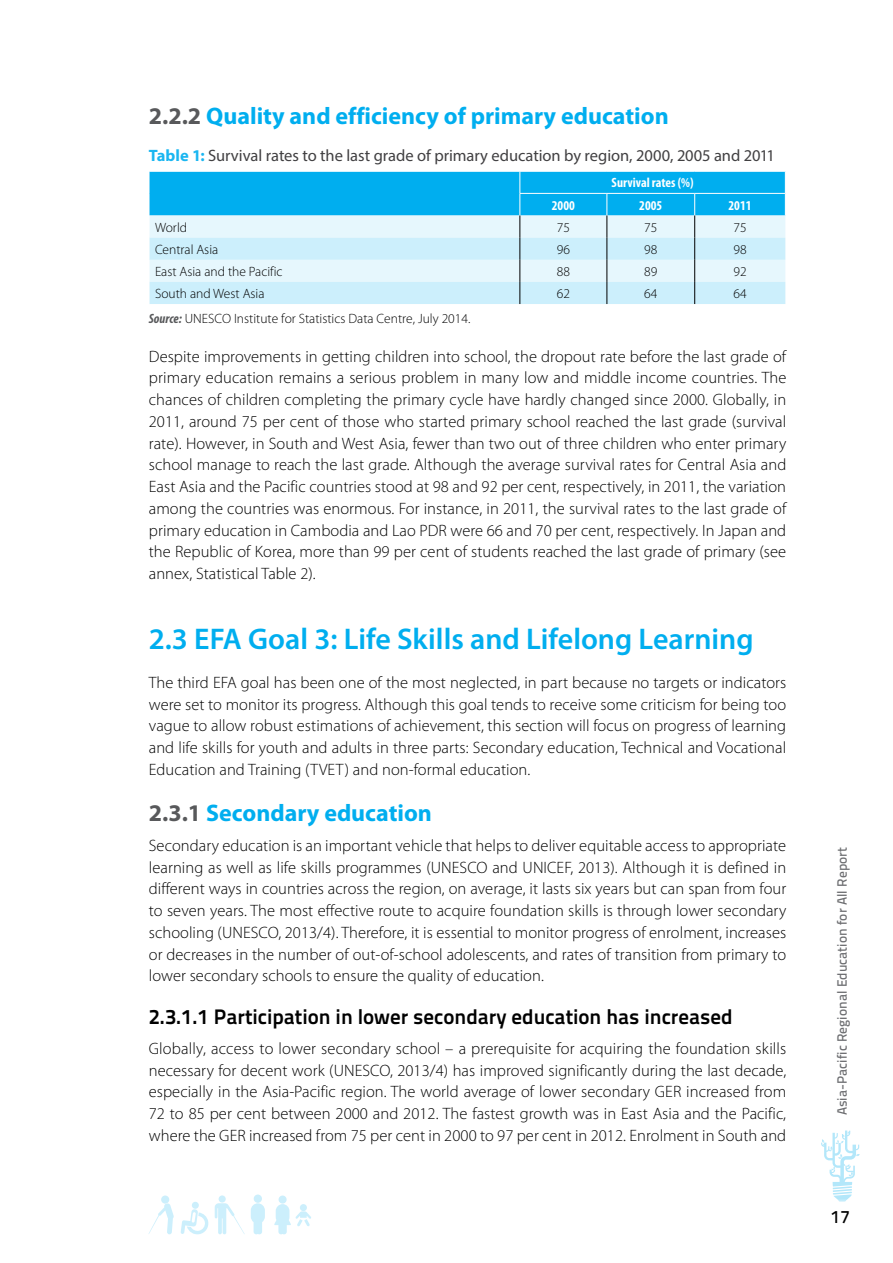
<style>
.page{position:relative;width:893px;height:1263px;background:#fff}
.page>*{position:absolute;margin:0;border:0;box-sizing:border-box;transform-origin:0 0}
.t1{font:600 30px "Myriad Pro";color:#00aeef}
.t2{font:700 24px "Myriad Pro";color:#00aeef}
.t3{font:21px "Titillium Text 25 L 800 wt";color:#000}
.t4{font:18px "Titillium Text 25 L 600 wt";color:#000}
.t5{font:300 16.5px/21.8px "Myriad Pro";letter-spacing:.005em;color:#000;text-align:justify}
.t6{font:16.5px "Myriad Pro";letter-spacing:-.005em;color:#414042}
.t7{font:300 13.5px "Myriad Pro";color:#000}
.t8{font:13.5px "Titillium Text 25 L 600 wt";letter-spacing:.005em;color:#6d6e71}
.t9{font:700 condensed 13.5px "Myriad Pro";color:#fff}
.s1{color:#58595b}
.s2{font-weight:700;color:#1ab6f1}
.s3{font-weight:700;font-style:italic;font-stretch:condensed;color:#58595b}
</style>
<div class="page">
<svg style="left:821px;top:1130px;width:39px;height:71px"></svg>
<svg style="left:251px;top:1203px;width:14px;height:31px"></svg>
<div style="left:254px;top:1194px;width:8px;height:9px;background:#cceffc;border-radius:50%"></div>
<div style="left:279px;top:1195px;width:8px;height:8px;background:#cceffc;border-radius:50%"></div>
<svg style="left:274px;top:1204px;width:37px;height:30px"></svg>
<div style="left:192px;top:1201px;width:7px;height:8px;background:#cceffc;border-radius:3px"></div>
<svg style="left:181px;top:1209px;width:28px;height:26px"></svg>
<div style="left:219px;top:1195px;width:7px;height:7px;background:#cceffc;border-radius:50%"></div>
<svg style="left:215px;top:1203px;width:30px;height:31px"></svg>
<svg style="left:149px;top:1203px;width:25px;height:31px"></svg>
<div style="left:161px;top:1195px;width:8px;height:8px;background:#cceffc;border-radius:50%"></div>
<svg style="left:149px;top:171px;width:637px;height:133px;background:#93dcf7"></svg>
<h2 class="t2" style="left:149px;top:101px;width:521px"><span class="s1">2.2.2</span> Quality and efficiency of primary education</h2>
<p class="t6" style="left:149px;top:145px;width:628px"><span class="s2">Table 1:</span> Survival rates to the last grade of primary education by region, 2000, 2005 and 2011</p>
<p class="t9" style="left:612px;top:174px;width:83px">Survival rates (%)</p>
<p class="t9" style="left:552px;top:197px;width:25px">2000</p>
<p class="t9" style="left:639px;top:197px;width:25px">2005</p>
<p class="t9" style="left:728px;top:197px;width:25px">2011</p>
<p class="t7" style="left:155px;top:219px;width:34px">World</p>
<p class="t7" style="left:557px;top:219px;width:15px">75</p>
<p class="t7" style="left:644px;top:219px;width:15px">75</p>
<p class="t7" style="left:733px;top:219px;width:15px">75</p>
<p class="t7" style="left:155px;top:241px;width:65px">Central Asia</p>
<p class="t7" style="left:557px;top:241px;width:15px">96</p>
<p class="t7" style="left:644px;top:241px;width:15px">98</p>
<p class="t7" style="left:733px;top:241px;width:15px">98</p>
<p class="t7" style="left:155px;top:263px;width:129px">East Asia and the Pacific</p>
<p class="t7" style="left:557px;top:263px;width:15px">88</p>
<p class="t7" style="left:644px;top:263px;width:15px">89</p>
<p class="t7" style="left:733px;top:263px;width:15px">92</p>
<p class="t7" style="left:155px;top:285px;width:111px">South and West Asia</p>
<p class="t7" style="left:557px;top:285px;width:15px">62</p>
<p class="t7" style="left:644px;top:285px;width:15px">64</p>
<p class="t7" style="left:733px;top:285px;width:15px">64</p>
<p class="t7" style="left:149px;top:310px;width:323px"><span class="s3">Source:</span> UNESCO Institute for Statistics Data Centre, July 2014.</p>
<p class="t5" style="left:149px;top:345px;width:639px">Despite improvements in getting children into school, the dropout rate before the last grade of primary education remains a serious problem in many low and middle income countries. The chances of children completing the primary cycle have hardly changed since 2000. Globally, in 2011, around 75 per cent of those who started primary school reached the last grade (survival rate). However, in South and West Asia, fewer than two out of three children who enter primary school manage to reach the last grade. Although the average survival rates for Central Asia and East Asia and the Pacific countries stood at 98 and 92 per cent, respectively, in 2011, the variation among the countries was enormous. For instance, in 2011, the survival rates to the last grade of primary education in Cambodia and Lao PDR were 66 and 70 per cent, respectively. In Japan and the Republic of Korea, more than 99 per cent of students reached the last grade of primary (see annex, Statistical Table 2).</p>
<h1 class="t1" style="left:149px;top:620px;width:606px">2.3 EFA Goal 3: Life Skills and Lifelong Learning</h1>
<p class="t5" style="left:149px;top:671px;width:639px">The third EFA goal has been one of the most neglected, in part because no targets or indicators were set to monitor its progress. Although this goal tends to receive some criticism for being too vague to allow robust estimations of achievement, this section will focus on progress of learning and life skills for youth and adults in three parts: Secondary education, Technical and Vocational Education and Training (TVET) and non-formal education.</p>
<h2 class="t2" style="left:149px;top:797px;width:285px"><span class="s1">2.3.1</span> Secondary education</h2>
<p class="t5" style="left:149px;top:834px;width:639px">Secondary education is an important vehicle that helps to deliver equitable access to appropriate learning as well as life skills programmes (UNESCO and UNICEF, 2013). Although it is defined in different ways in countries across the region, on average, it lasts six years but can span from four to seven years. The most effective route to acquire foundation skills is through lower secondary schooling (UNESCO, 2013/4). Therefore, it is essential to monitor progress of enrolment, increases or decreases in the number of out-of-school adolescents, and rates of transition from primary to lower secondary schools to ensure the quality of education.</p>
<p class="t3" style="left:149px;top:1000px;width:585px">2.3.1.1 Participation in lower secondary education has increased</p>
<p class="t5" style="left:149px;top:1037px;width:639px">Globally, access to lower secondary school – a prerequisite for acquiring the foundation skills necessary for decent work (UNESCO, 2013/4) has improved significantly during the last decade, especially in the Asia-Pacific region. The world average of lower secondary GER increased from 72 to 85 per cent between 2000 and 2012. The fastest growth was in East Asia and the Pacific, where the GER increased from 75 per cent in 2000 to 97 per cent in 2012. Enrolment in South and</p>
<p class="t8" style="left:832px;top:1115px;width:270px;rotate:-90deg">Asia-Pacific Regional Education for All Report</p>
<p class="t4" style="left:831px;top:1203px;width:21px">17</p>
</div>
